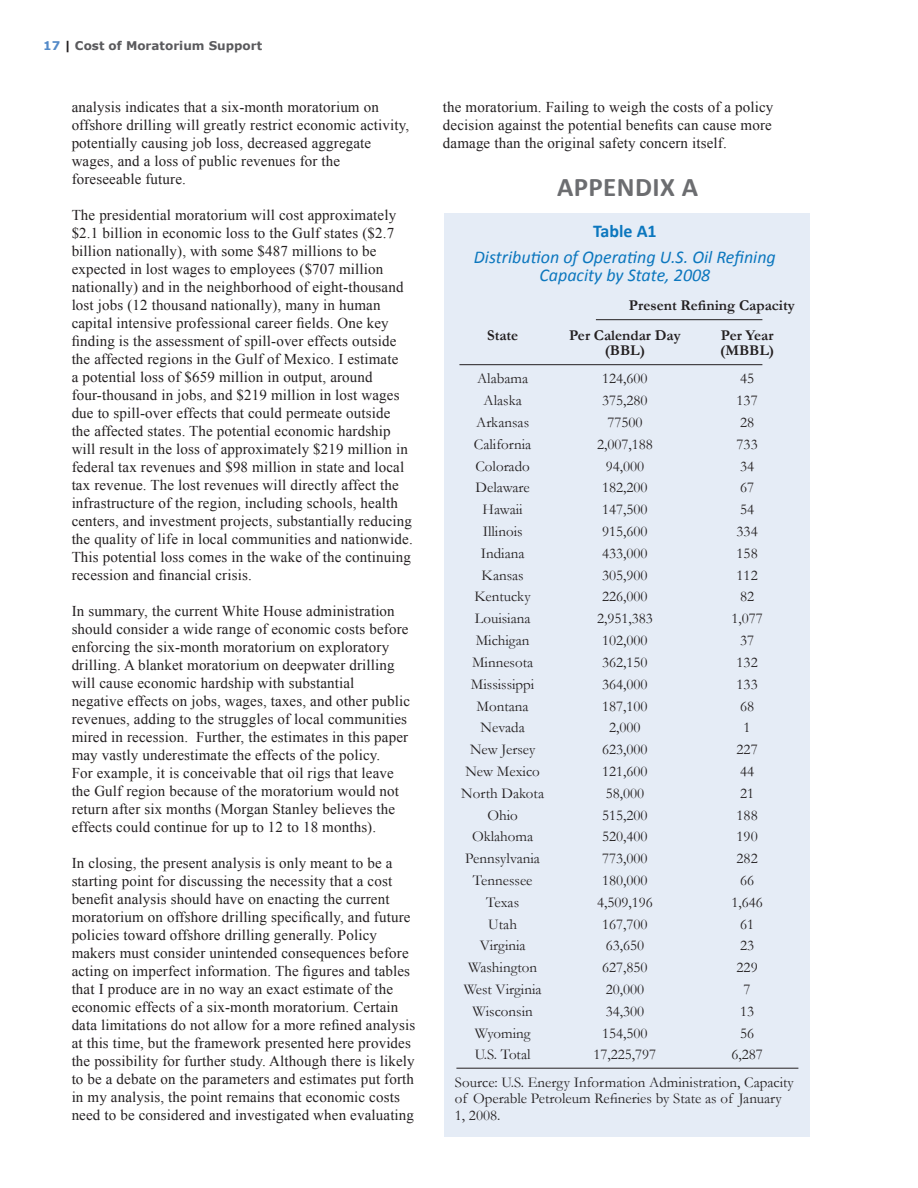
<style>
.page{position:relative;width:918px;height:1188px;background:#fff}
.page>*{position:absolute;margin:0;border:0;box-sizing:border-box;transform-origin:0 0}
.section_head{font:700 27px "Calibri";letter-spacing:.015em;color:#6c6d70}
.t1{font:italic 18px/18px "Calibri";color:#0c77be;text-align:center}
.t2{font:700 18px "Calibri";color:#0c77be}
.t3{font:15px/18px "Times New Roman";letter-spacing:.01em;color:#231f20}
.t4{font:15px/16.5px "Garamond";color:#231f20}
.t5{font:700 15px/15px "Garamond";color:#231f20;text-align:center}
.t6{font:700 12px "Verdana";color:#5a5a5d}
.s1{color:#538ac8}
.s2{color:#231f20}
</style>
<div class="page">
<div style="left:444px;top:213px;width:366px;height:924px;background:#e5ecf6"></div>
<hr style="left:596px;top:319px;width:166px;height:1px;background:#231f20">
<hr style="left:459px;top:364px;width:303px;height:1px;background:#231f20">
<hr style="left:456px;top:1068px;width:342px;height:1px;background:#231f20">
<p class="t6" style="left:43px;top:38px;width:221px"><span class="s1">17</span> <span class="s2">|</span> Cost of Moratorium Support</p>
<p class="t3" style="left:72px;top:97px;width:339px">analysis indicates that a six-month moratorium on offshore drilling will greatly restrict economic activity, potentially causing job loss, decreased aggregate wages, and a loss of public revenues for the foreseeable future.</p>
<p class="t3" style="left:72px;top:205px;width:343px">The presidential moratorium will cost approximately $2.1 billion in economic loss to the Gulf states ($2.7 billion nationally), with some $487 millions to be expected in lost wages to employees ($707 million nationally) and in the neighborhood of eight-thousand lost jobs (12 thousand nationally), many in human capital intensive professional career fields. One key finding is the assessment of spill-over effects outside the affected regions in the Gulf of Mexico. I estimate<br>a potential loss of $659 million in output, around four-thousand in jobs, and $219 million in lost wages due to spill-over effects that could permeate outside<br>the affected states. The potential economic hardship will result in the loss of approximately $219 million in federal tax revenues and $98 million in state and local tax revenue. The lost revenues will directly affect the infrastructure of the region, including schools, health centers, and investment projects, substantially reducing the quality of life in local communities and nationwide.<br>This potential loss comes in the wake of the continuing recession and financial crisis.</p>
<p class="t3" style="left:72px;top:601px;width:340px">In summary, the current White House administration should consider a wide range of economic costs before enforcing the six-month moratorium on exploratory drilling. A blanket moratorium on deepwater drilling will cause economic hardship with substantial negative effects on jobs, wages, taxes, and other public revenues, adding to the struggles of local communities mired in recession. Further, the estimates in this paper may vastly underestimate the effects of the policy.<br>For example, it is conceivable that oil rigs that leave the Gulf region because of the moratorium would not return after six months (Morgan Stanley believes the effects could continue for up to 12 to 18 months).</p>
<p class="t3" style="left:72px;top:853px;width:345px">In closing, the present analysis is only meant to be a starting point for discussing the necessity that a cost benefit analysis should have on enacting the current moratorium on offshore drilling specifically, and future policies toward offshore drilling generally. Policy makers must consider unintended consequences before acting on imperfect information. The figures and tables that I produce are in no way an exact estimate of the economic effects of a six-month moratorium. Certain data limitations do not allow for a more refined analysis at this time, but the framework presented here provides the possibility for further study. Although there is likely to be a debate on the parameters and estimates put forth in my analysis, the point remains that economic costs need to be considered and investigated when evaluating</p>
<p class="t3" style="left:443px;top:97px;width:332px;text-align:justify">the moratorium. Failing to weigh the costs of a policy decision against the potential benefits can cause more damage than the original safety concern itself.</p>
<p class="section_head" style="left:557px;top:171px;width:143px">APPENDIX A</p>
<p class="t2" style="left:593px;top:220px;width:65px">Table A1</p>
<p class="t1" style="left:474px;top:247px;width:303px">Distribution of Operating U.S. Oil Refining<br>Capacity by State, 2008</p>
<p class="t5" style="left:629px;top:298px;width:167px">Present Refining Capacity</p>
<p class="t5" style="left:487px;top:328px;width:33px">State</p>
<p class="t5" style="left:569px;top:328px;width:113px">Per Calendar Day (BBL)</p>
<p class="t5" style="left:720px;top:328px;width:56px;text-align:left">Per Year (MBBL)</p>
<p class="t4" style="left:477px;top:370px;width:53px">Alabama</p>
<p class="t4" style="left:602px;top:370px;width:47px">124,600</p>
<p class="t4" style="left:740px;top:370px;width:16px">45</p>
<p class="t4" style="left:484px;top:392px;width:40px">Alaska</p>
<p class="t4" style="left:602px;top:392px;width:47px">375,280</p>
<p class="t4" style="left:737px;top:392px;width:23px">137</p>
<p class="t4" style="left:476px;top:414px;width:54px">Arkansas</p>
<p class="t4" style="left:607px;top:414px;width:37px">77500</p>
<p class="t4" style="left:740px;top:414px;width:16px">28</p>
<p class="t4" style="left:474px;top:435px;width:59px">California</p>
<p class="t4" style="left:597px;top:435px;width:57px">2,007,188</p>
<p class="t4" style="left:737px;top:435px;width:23px">733</p>
<p class="t4" style="left:475px;top:457px;width:56px">Colorado</p>
<p class="t4" style="left:606px;top:457px;width:40px">94,000</p>
<p class="t4" style="left:740px;top:457px;width:16px">34</p>
<p class="t4" style="left:476px;top:479px;width:56px">Delaware</p>
<p class="t4" style="left:602px;top:479px;width:47px">182,200</p>
<p class="t4" style="left:740px;top:479px;width:16px">67</p>
<p class="t4" style="left:483px;top:501px;width:42px">Hawaii</p>
<p class="t4" style="left:602px;top:501px;width:47px">147,500</p>
<p class="t4" style="left:740px;top:501px;width:16px">54</p>
<p class="t4" style="left:483px;top:523px;width:41px">Illinois</p>
<p class="t4" style="left:602px;top:523px;width:47px">915,600</p>
<p class="t4" style="left:737px;top:523px;width:23px">334</p>
<p class="t4" style="left:481px;top:545px;width:45px">Indiana</p>
<p class="t4" style="left:602px;top:545px;width:47px">433,000</p>
<p class="t4" style="left:737px;top:545px;width:23px">158</p>
<p class="t4" style="left:482px;top:566px;width:44px">Kansas</p>
<p class="t4" style="left:602px;top:566px;width:47px">305,900</p>
<p class="t4" style="left:737px;top:566px;width:23px">112</p>
<p class="t4" style="left:475px;top:588px;width:58px">Kentucky</p>
<p class="t4" style="left:602px;top:588px;width:47px">226,000</p>
<p class="t4" style="left:740px;top:588px;width:16px">82</p>
<p class="t4" style="left:475px;top:610px;width:57px">Louisiana</p>
<p class="t4" style="left:597px;top:610px;width:57px">2,951,383</p>
<p class="t4" style="left:731px;top:610px;width:33px">1,077</p>
<p class="t4" style="left:476px;top:632px;width:55px">Michigan</p>
<p class="t4" style="left:602px;top:632px;width:47px">102,000</p>
<p class="t4" style="left:740px;top:632px;width:16px">37</p>
<p class="t4" style="left:472px;top:654px;width:63px">Minnesota</p>
<p class="t4" style="left:602px;top:654px;width:47px">362,150</p>
<p class="t4" style="left:737px;top:654px;width:23px">132</p>
<p class="t4" style="left:471px;top:675px;width:65px">Mississippi</p>
<p class="t4" style="left:602px;top:675px;width:47px">364,000</p>
<p class="t4" style="left:737px;top:675px;width:23px">133</p>
<p class="t4" style="left:477px;top:697px;width:54px">Montana</p>
<p class="t4" style="left:602px;top:697px;width:47px">187,100</p>
<p class="t4" style="left:740px;top:697px;width:16px">68</p>
<p class="t4" style="left:481px;top:719px;width:46px">Nevada</p>
<p class="t4" style="left:609px;top:719px;width:33px">2,000</p>
<p class="t4" style="left:744px;top:719px;width:9px">1</p>
<p class="t4" style="left:470px;top:741px;width:67px">New Jersey</p>
<p class="t4" style="left:602px;top:741px;width:47px">623,000</p>
<p class="t4" style="left:737px;top:741px;width:23px">227</p>
<p class="t4" style="left:465px;top:763px;width:76px">New Mexico</p>
<p class="t4" style="left:602px;top:763px;width:47px">121,600</p>
<p class="t4" style="left:740px;top:763px;width:16px">44</p>
<p class="t4" style="left:461px;top:784px;width:84px">North Dakota</p>
<p class="t4" style="left:606px;top:784px;width:40px">58,000</p>
<p class="t4" style="left:740px;top:784px;width:16px">21</p>
<p class="t4" style="left:487px;top:806px;width:32px">Ohio</p>
<p class="t4" style="left:602px;top:806px;width:47px">515,200</p>
<p class="t4" style="left:737px;top:806px;width:23px">188</p>
<p class="t4" style="left:472px;top:828px;width:63px">Oklahoma</p>
<p class="t4" style="left:602px;top:828px;width:47px">520,400</p>
<p class="t4" style="left:737px;top:828px;width:23px">190</p>
<p class="t4" style="left:465px;top:850px;width:76px">Pennsylvania</p>
<p class="t4" style="left:602px;top:850px;width:47px">773,000</p>
<p class="t4" style="left:737px;top:850px;width:23px">282</p>
<p class="t4" style="left:473px;top:872px;width:61px">Tennessee</p>
<p class="t4" style="left:602px;top:872px;width:47px">180,000</p>
<p class="t4" style="left:740px;top:872px;width:16px">66</p>
<p class="t4" style="left:486px;top:893px;width:35px">Texas</p>
<p class="t4" style="left:597px;top:893px;width:57px">4,509,196</p>
<p class="t4" style="left:731px;top:893px;width:33px">1,646</p>
<p class="t4" style="left:488px;top:915px;width:30px">Utah</p>
<p class="t4" style="left:602px;top:915px;width:47px">167,700</p>
<p class="t4" style="left:740px;top:915px;width:16px">61</p>
<p class="t4" style="left:480px;top:937px;width:47px">Virginia</p>
<p class="t4" style="left:606px;top:937px;width:40px">63,650</p>
<p class="t4" style="left:740px;top:937px;width:16px">23</p>
<p class="t4" style="left:468px;top:959px;width:70px">Washington</p>
<p class="t4" style="left:602px;top:959px;width:47px">627,850</p>
<p class="t4" style="left:737px;top:959px;width:23px">229</p>
<p class="t4" style="left:464px;top:981px;width:79px">West Virginia</p>
<p class="t4" style="left:606px;top:981px;width:40px">20,000</p>
<p class="t4" style="left:744px;top:981px;width:9px">7</p>
<p class="t4" style="left:473px;top:1002px;width:62px">Wisconsin</p>
<p class="t4" style="left:606px;top:1002px;width:40px">34,300</p>
<p class="t4" style="left:740px;top:1002px;width:16px">13</p>
<p class="t4" style="left:475px;top:1024px;width:57px">Wyoming</p>
<p class="t4" style="left:602px;top:1024px;width:47px">154,500</p>
<p class="t4" style="left:740px;top:1024px;width:16px">56</p>
<p class="t4" style="left:475px;top:1046px;width:57px">U.S. Total</p>
<p class="t4" style="left:594px;top:1046px;width:64px">17,225,797</p>
<p class="t4" style="left:731px;top:1046px;width:33px">6,287</p>
<p class="t4" style="left:455px;top:1073px;width:340px">Source: U.S. Energy Information Administration, Capacity of Operable Petroleum Refineries by State as of January<br>1, 2008.</p>
</div>
